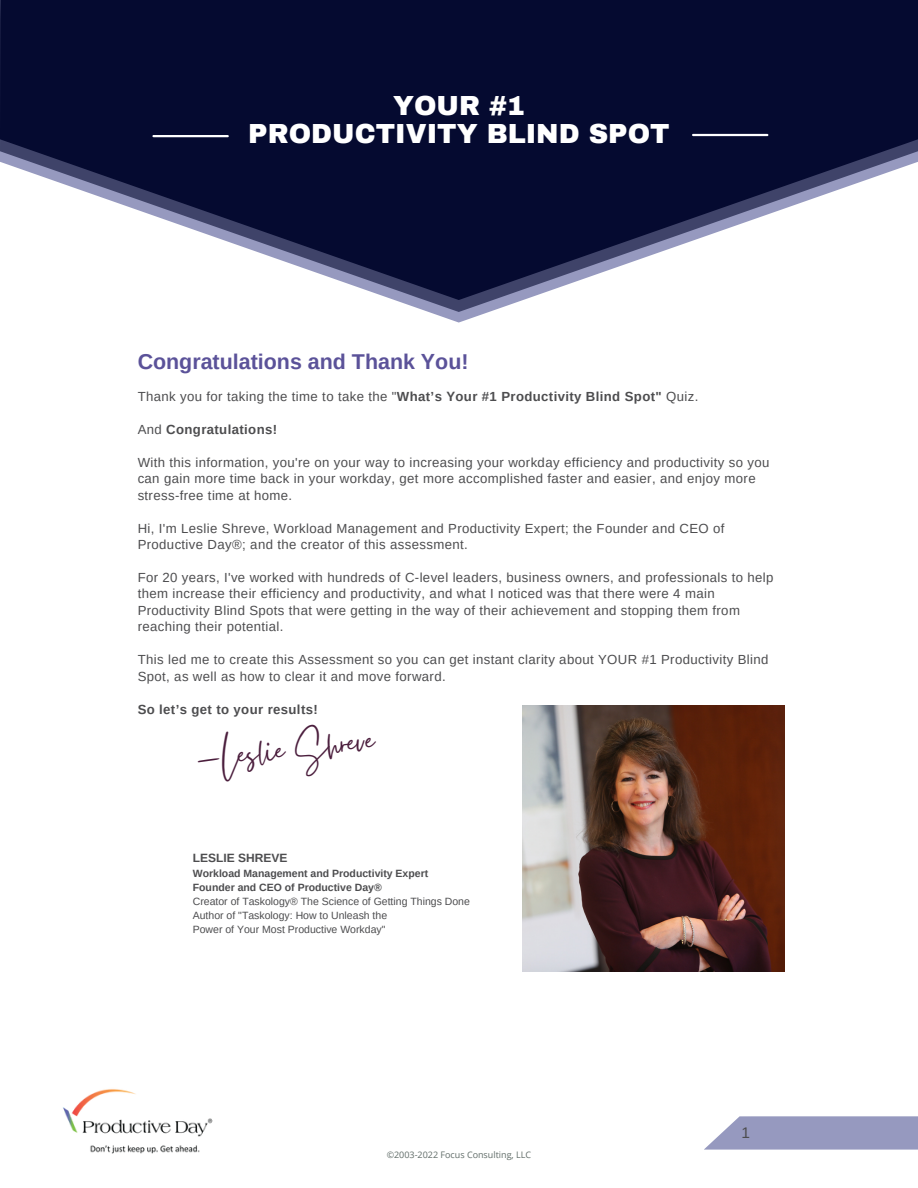
<style>
.page{position:relative;width:918px;height:1188px;background:#fff}
.page>*{position:absolute;margin:0;border:0;box-sizing:border-box;transform-origin:0 0}
.t1{font:41.7px "Gistesy";color:#4b1e3d}
.t2{font:900 27px/28.2px "Archivo";color:#fff;text-align:center}
.t3{font:700 21.45px "Arimo";color:#5b5299}
.t4{font:15.3px "Arimo";color:#4d4d4f}
.t5{font:13.2px/16.5px "Arimo";letter-spacing:.03em;color:#4d4d4f}
.t6{font:700 13.2px "Arimo";letter-spacing:.03em;color:#4d4d4f}
.t7{font:700 12px "Arimo";color:#4d4d4f}
.t8{font:10.5px/14px "Arimo";color:#4d4d4f}
.t9{font:700 10.5px/14px "Arimo";color:#4d4d4f}
.t10{font:9px "Open Sans";color:#616d69}
.s1{font-weight:700}
.s2{font-weight:400}
</style>
<div class="page">
<img style="left:523px;top:705px;width:262px;height:267px">
<img style="left:63px;top:1089px;width:150px;height:65px">
<svg style="left:704px;top:1116px;width:214px;height:34px"></svg>
<svg style="left:395px;top:300px;width:128px;height:12px"></svg>
<svg style="left:0;top:0;width:918px;height:300px;fill:#050a30"></svg>
<hr style="left:693px;top:134px;width:74px;height:2px;background:#fff">
<hr style="left:154px;top:135px;width:74px;height:2px;background:#fff">
<h2 class="t2" style="left:248px;top:92px;width:423px">YOUR #1<br>PRODUCTIVITY BLIND SPOT</h2>
<h3 class="t3" style="left:138px;top:349px;width:332px">Congratulations and Thank You!</h3>
<p class="t5" style="left:138px;top:388px;width:562px">Thank you for taking the time to take the "<span class="s1">What’s Your #1 Productivity Blind Spot"</span> Quiz.</p>
<p class="t6" style="left:138px;top:422px;width:141px"><span class="s2">And</span> Congratulations!</p>
<p class="t5" style="left:138px;top:454px;width:633px">With this information, you're on your way to increasing your workday efficiency and productivity so you can gain more time back in your workday, get more accomplished faster and easier, and enjoy more stress-free time at home.</p>
<p class="t5" style="left:138px;top:520px;width:588px">Hi, I'm Leslie Shreve, Workload Management and Productivity Expert; the Founder and CEO of<br>Productive Day®; and the creator of this assessment.</p>
<p class="t5" style="left:138px;top:569px;width:637px">For 20 years, I've worked with hundreds of C-level leaders, business owners, and professionals to help them increase their efficiency and productivity, and what I noticed was that there were 4 main Productivity Blind Spots that were getting in the way of their achievement and stopping them from reaching their potential.</p>
<p class="t5" style="left:138px;top:651px;width:632px">This led me to create this Assessment so you can get instant clarity about YOUR #1 Productivity Blind<br>Spot, as well as how to clear it and move forward.</p>
<p class="t6" style="left:138px;top:702px;width:182px">So let’s get to your results!</p>
<h1 class="t1" style="left:192px;top:729px;width:182px;rotate:-6deg">—Leslie Shreve</h1>
<p class="t7" style="left:193px;top:851px;width:96px">LESLIE SHREVE</p>
<p class="t9" style="left:193px;top:866px;width:237px">Workload Management and Productivity Expert<br>Founder and CEO of Productive Day®</p>
<p class="t8" style="left:193px;top:894px;width:279px">Creator of Taskology® The Science of Getting Things Done<br>Author of "Taskology: How to Unleash the<br>Power of Your Most Productive Workday"</p>
<p class="t10" style="left:387px;top:1148px;width:146px">©2003-2022 Focus Consulting, LLC</p>
<p class="t4" style="left:741px;top:1124px;width:10px">1</p>
</div>
